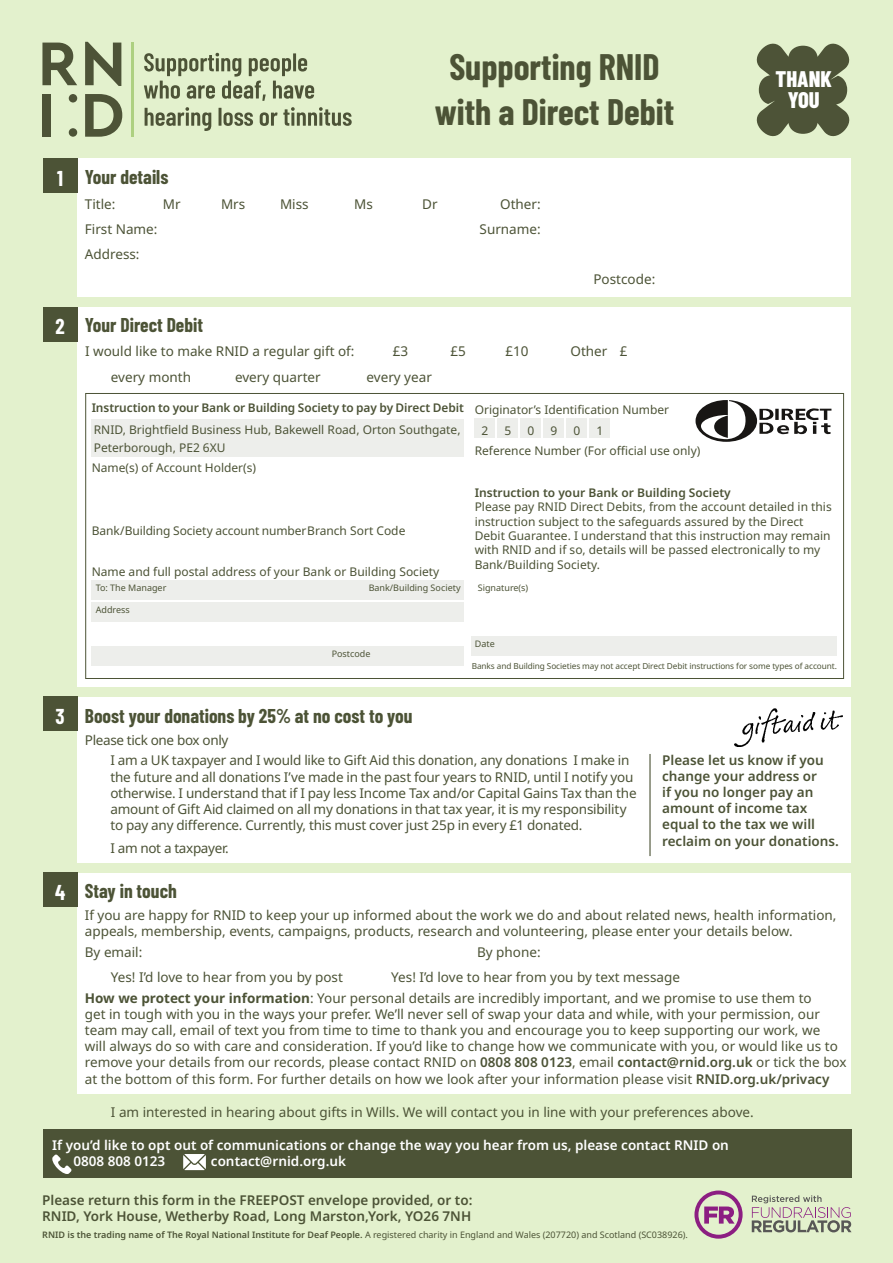
<style>
.page{position:relative;width:893px;height:1263px;background:#e3f1cd}
.page>*{position:absolute;margin:0;border:0;box-sizing:border-box;transform-origin:0 0}
.t1{font:700 36px/45px "Barlow Condensed";color:#4c5336;text-align:center}
.t2{font:800 22.5px "Barlow Condensed";color:#fff}
.t3{font:700 21px "Barlow Condensed";color:#fff}
.t4{font:700 19.5px "Barlow Condensed";color:#4c5336}
.t5{font:13.5px/16.2px "Noto Sans";color:#4c5336}
.t6{font:600 13.5px/16.2px "Noto Sans";color:#4c5336}
.t7{font:600 13.5px "Noto Sans";color:#fff}
.t8{font:13.5px "Noto Sans";letter-spacing:-.025em;color:#4c5336}
.t9{font:12px/14.4px "Noto Sans";color:#4c5336}
.t10{font:600 12px "Noto Sans";letter-spacing:-.005em;color:#4c5336}
.t11{font:9px "Noto Sans";color:#4c5336}
.t12{font:8.25px "Noto Sans";letter-spacing:-.01em;color:#4c5336}
.s1{font-weight:700}
.s2{font-weight:600}
</style>
<div class="page">
<div style="left:77px;top:159px;width:773px;height:138px;background:#fff"></div>
<div style="left:77px;top:697px;width:773px;height:166px;background:#fff"></div>
<div style="left:77px;top:873px;width:773px;height:220px;background:#fff"></div>
<div style="left:77px;top:307px;width:773px;height:380px;background:#fff"></div>
<svg style="left:85px;top:42px;width:36px;height:44px"></svg>
<div style="left:42px;top:94px;width:9px;height:43px;background:#4d5337"></div>
<svg style="left:42px;top:43px;width:35px;height:42px"></svg>
<svg style="left:85px;top:94px;width:37px;height:43px"></svg>
<div style="left:69px;top:94px;width:8px;height:9px;background:#4d5337;border-radius:50%"></div>
<div style="left:69px;top:128px;width:8px;height:9px;background:#4d5337;border-radius:50%"></div>
<svg style="left:144px;top:53px;width:170px;height:48px"></svg>
<svg style="left:145px;top:107px;width:66px;height:24px"></svg>
<svg style="left:219px;top:108px;width:34px;height:18px"></svg>
<svg style="left:260px;top:107px;width:92px;height:19px"></svg>
<hr style="left:131px;top:42px;width:3px;height:95px;background:#add080">
<svg style="left:756px;top:43px;width:94px;height:93px"></svg>
<div style="left:86px;top:393px;width:758px;height:286px;background:#fff;border:1px solid #4c5336"></div>
<div style="left:92px;top:419px;width:372px;height:37px;background:#edeeeb"></div>
<div style="left:92px;top:581px;width:372px;height:19px;background:#edeeeb"></div>
<div style="left:475px;top:419px;width:20px;height:19px;background:#edeeeb"></div>
<div style="left:498px;top:419px;width:20px;height:19px;background:#edeeeb"></div>
<div style="left:521px;top:419px;width:20px;height:19px;background:#edeeeb"></div>
<div style="left:544px;top:419px;width:20px;height:19px;background:#edeeeb"></div>
<div style="left:567px;top:419px;width:20px;height:19px;background:#edeeeb"></div>
<div style="left:590px;top:419px;width:20px;height:19px;background:#edeeeb"></div>
<div style="left:92px;top:603px;width:372px;height:19px;background:#edeeeb"></div>
<div style="left:471px;top:636px;width:366px;height:19px;background:#edeeeb"></div>
<div style="left:92px;top:647px;width:372px;height:19px;background:#edeeeb"></div>
<img style="left:735px;top:708px;width:107px;height:38px">
<svg style="left:694px;top:1190px;width:49px;height:49px"></svg>
<svg style="left:752px;top:1195px;width:99px;height:37px"></svg>
<svg style="left:695px;top:400px;width:136px;height:42px"></svg>
<div style="left:43px;top:159px;width:34px;height:34px;background:#4c5336"></div>
<div style="left:43px;top:697px;width:34px;height:34px;background:#4c5336"></div>
<div style="left:43px;top:873px;width:34px;height:34px;background:#4c5336"></div>
<div style="left:43px;top:1129px;width:808px;height:49px;background:#4c5336"></div>
<div style="left:43px;top:307px;width:34px;height:34px;background:#4c5336"></div>
<hr style="left:649px;top:754px;width:2px;height:102px;background:#4c5336">
<svg style="left:183px;top:1154px;width:23px;height:16px"></svg>
<svg style="left:52px;top:1154px;width:20px;height:20px"></svg>
<p class="t1" style="left:435px;top:42px;width:241px">Supporting RNID with a Direct Debit</p>
<p class="t2" style="left:775px;top:63px;width:58px">THANK</p>
<p class="t2" style="left:788px;top:84px;width:34px">YOU</p>
<p class="t3" style="left:57px;top:163px;width:7px">1</p>
<p class="t4" style="left:85px;top:163px;width:85px">Your details</p>
<p class="t5" style="left:85px;top:196px;width:32px">Title:</p>
<p class="t5" style="left:163px;top:196px;width:19px">Mr</p>
<p class="t5" style="left:221px;top:196px;width:26px">Mrs</p>
<p class="t5" style="left:280px;top:196px;width:30px">Miss</p>
<p class="t5" style="left:354px;top:196px;width:20px">Ms</p>
<p class="t5" style="left:422px;top:196px;width:17px">Dr</p>
<p class="t5" style="left:500px;top:196px;width:42px">Other:</p>
<p class="t5" style="left:85px;top:221px;width:74px">First Name:</p>
<p class="t5" style="left:480px;top:221px;width:63px">Surname:</p>
<p class="t5" style="left:85px;top:246px;width:56px">Address:</p>
<p class="t5" style="left:593px;top:271px;width:63px">Postcode:</p>
<p class="t3" style="left:56px;top:312px;width:11px">2</p>
<p class="t4" style="left:85px;top:311px;width:120px">Your Direct Debit</p>
<p class="t5" style="left:85px;top:343px;width:271px">I would like to make RNID a regular gift of:</p>
<p class="t5" style="left:393px;top:343px;width:17px">£3</p>
<p class="t5" style="left:450px;top:343px;width:17px">£5</p>
<p class="t5" style="left:505px;top:343px;width:25px">£10</p>
<p class="t5" style="left:571px;top:343px;width:38px">Other</p>
<p class="t5" style="left:620px;top:343px;width:9px">£</p>
<p class="t5" style="left:111px;top:369px;width:82px">every month</p>
<p class="t5" style="left:235px;top:369px;width:87px">every quarter</p>
<p class="t5" style="left:366px;top:369px;width:67px">every year</p>
<p class="t10" style="left:92px;top:401px;width:374px">Instruction to your Bank or Building Society to pay by Direct Debit</p>
<p class="t9" style="left:94px;top:422px;width:368px">RNID, Brightfield Business Hub, Bakewell Road, Orton Southgate,</p>
<p class="t9" style="left:94px;top:440px;width:133px">Peterborough, PE2 6XU</p>
<p class="t9" style="left:92px;top:460px;width:166px">Name(s) of Account Holder(s)</p>
<p class="t9" style="left:92px;top:523px;width:315px">Bank/Building Society account numberBranch Sort Code</p>
<p class="t9" style="left:92px;top:565px;width:349px">Name and full postal address of your Bank or Building Society</p>
<p class="t9" style="left:475px;top:402px;width:196px">Originator’s Identification Number</p>
<p class="t9" style="left:475px;top:443px;width:227px">Reference Number (For official use only)</p>
<p class="t10" style="left:475px;top:486px;width:258px">Instruction to your Bank or Building Society</p>
<p class="t9" style="left:475px;top:500px;width:359px">Please pay RNID Direct Debits, from the account detailed in this instruction subject to the safeguards assured by the Direct Debit Guarantee. I understand that this instruction may remain with RNID and if so, details will be passed electronically to my Bank/Building Society.</p>
<p class="t9" style="left:481px;top:423px;width:8px">2</p>
<p class="t9" style="left:504px;top:423px;width:8px">5</p>
<p class="t9" style="left:527px;top:423px;width:8px">0</p>
<p class="t9" style="left:550px;top:423px;width:8px">9</p>
<p class="t9" style="left:573px;top:423px;width:8px">0</p>
<p class="t9" style="left:596px;top:423px;width:8px">1</p>
<p class="t11" style="left:96px;top:583px;width:72px">To: The Manager</p>
<p class="t11" style="left:478px;top:583px;width:52px">Signature(s)</p>
<p class="t11" style="left:96px;top:604px;width:36px">Address</p>
<p class="t11" style="left:475px;top:638px;width:21px">Date</p>
<p class="t12" style="left:472px;top:662px;width:367px">Banks and Building Societies may not accept Direct Debit instructions for some types of account.</p>
<p class="t11" style="left:369px;top:583px;width:93px">Bank/Building Society</p>
<p class="t11" style="left:332px;top:649px;width:40px">Postcode</p>
<p class="t3" style="left:56px;top:701px;width:11px">3</p>
<p class="t4" style="left:85px;top:702px;width:329px">Boost your donations by 25% at no cost to you</p>
<p class="t8" style="left:85px;top:732px;width:145px">Please tick one box only</p>
<p class="t5" style="left:110px;top:753px;width:528px">I am a UK taxpayer and I would like to Gift Aid this donation, any donations I make in the future and all donations I’ve made in the past four years to RNID, until I notify you otherwise. I understand that if I pay less Income Tax and/or Capital Gains Tax than the amount of Gift Aid claimed on all my donations in that tax year, it is my responsibility to pay any difference. Currently, this must cover just 25p in every £1 donated.</p>
<p class="t8" style="left:110px;top:840px;width:120px">I am not a taxpayer.</p>
<p class="t6" style="left:662px;top:752px;width:178px">Please let us know if you change your address or<br>if you no longer pay an amount of income tax equal to the tax we will reclaim on your donations.</p>
<p class="t3" style="left:55px;top:877px;width:12px">4</p>
<p class="t4" style="left:85px;top:877px;width:93px">Stay in touch</p>
<p class="t5" style="left:85px;top:907px;width:753px">If you are happy for RNID to keep your up informed about the work we do and about related news, health information, appeals, membership, events, campaigns, products, research and volunteering, please enter your details below.</p>
<p class="t5" style="left:85px;top:944px;width:59px">By email:</p>
<p class="t5" style="left:477px;top:944px;width:65px">By phone:</p>
<p class="t5" style="left:111px;top:969px;width:234px">Yes! I’d love to hear from you by post</p>
<p class="t5" style="left:391px;top:969px;width:290px">Yes! I’d love to hear from you by text message</p>
<p class="t5" style="left:85px;top:990px;width:763px"><span class="s1">How we protect your information</span>: Your personal details are incredibly important, and we promise to use them to<br>get in tough with you in the ways your prefer. We’ll never sell of swap your data and while, with your permission, our team may call, email of text you from time to time to thank you and encourage you to keep supporting our work, we<br>will always do so with care and consideration. If you’d like to change how we communicate with you, or would like us to remove your details from our records, please contact RNID on <span class="s2">0808 808 0123</span>, email <span class="s2">contact@rnid.org.uk</span> or tick the box at the bottom of this form. For further details on how we look after your information please visit <span class="s2">RNID.org.uk/privacy</span></p>
<p class="t5" style="left:111px;top:1104px;width:644px">I am interested in hearing about gifts in Wills. We will contact you in line with your preferences above.</p>
<p class="t7" style="left:52px;top:1137px;width:678px">If you’d like to opt out of communications or change the way you hear from us, please contact RNID on</p>
<p class="t7" style="left:73px;top:1154px;width:93px">0808 808 0123</p>
<p class="t7" style="left:211px;top:1154px;width:137px">contact@rnid.org.uk</p>
<p class="t6" style="left:42px;top:1192px;width:432px">Please return this form in the FREEPOST envelope provided, or to:</p>
<p class="t6" style="left:42px;top:1208px;width:430px">RNID, York House, Wetherby Road, Long Marston,York, YO26 7NH</p>
<p class="t11" style="left:42px;top:1229px;width:647px"><span class="s2">RNID is the trading name of The Royal National Institute for Deaf People.</span> A registered charity in England and Wales (207720) and Scotland (SC038926).</p>
</div>
